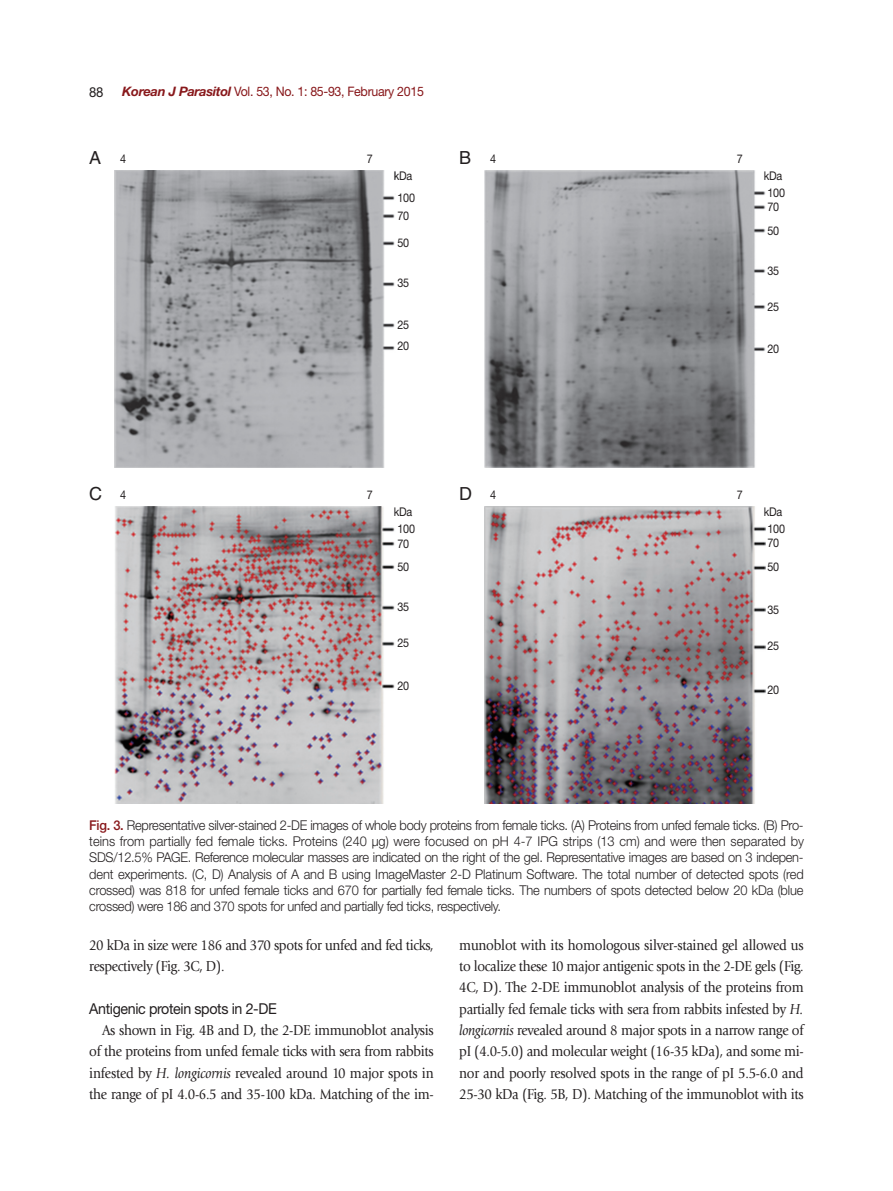
<style>
.page{position:relative;width:893px;height:1191px;background:#fff}
.page>*{position:absolute;margin:0;border:0;box-sizing:border-box;transform-origin:0 0}
.t1{font:18px "Helvetica LT Std";color:#231f20}
.본문{font:15px/21.3px "Giovanni Std";letter-spacing:-.025em;color:#231f20;text-align:justify;scale:.9 1}
.본문_중제목{font:15px "Helvetica Neue LT Std";letter-spacing:-.025em;color:#231f20;scale:.95 1}
.t2{font:13.8px "Helvetica Neue LT Std";color:#231f20;scale:.95 1}
.표_제목__그림_설명{font:300 13.5px/16.2px "Helvetica Neue LT Std";letter-spacing:-.02em;color:#231f20;text-align:justify;scale:.95 1}
.t3{font:13.05px "Helvetica Neue LT Std";letter-spacing:-.025em;color:#88181b;scale:.95 1}
.그림_지문_8pt{font:12px "Helvetica Neue LT Std";letter-spacing:-.025em;color:#231f20;scale:.9 1}
.s1{font-weight:700;font-style:italic}
.s2{font-weight:500;color:#88181b}
.s3{font-style:italic}
</style>
<div class="page">
<img style="left:115px;top:170px;width:280px;height:298px">
<img style="left:115px;top:506px;width:280px;height:298px">
<img style="left:485px;top:170px;width:280px;height:298px">
<img style="left:485px;top:506px;width:280px;height:298px">
<p class="t2" style="left:89px;top:83px;width:17px">88</p>
<p class="t3" style="left:122px;top:84px;width:319px"><span class="s1">Korean J Parasitol</span> Vol. 53, No. 1: 85-93, February 2015</p>
<p class="t1" style="left:89px;top:147px;width:14px">A</p>
<p class="그림_지문_8pt" style="left:120px;top:152px;width:8px">4</p>
<p class="그림_지문_8pt" style="left:367px;top:152px;width:8px">7</p>
<p class="t1" style="left:459px;top:147px;width:14px">B</p>
<p class="그림_지문_8pt" style="left:490px;top:152px;width:8px">4</p>
<p class="그림_지문_8pt" style="left:737px;top:152px;width:8px">7</p>
<p class="그림_지문_8pt" style="left:394px;top:168px;width:22px">kDa</p>
<p class="그림_지문_8pt" style="left:764px;top:168px;width:22px">kDa</p>
<p class="그림_지문_8pt" style="left:398px;top:191px;width:21px">100</p>
<p class="그림_지문_8pt" style="left:398px;top:209px;width:15px">70</p>
<p class="그림_지문_8pt" style="left:767px;top:186px;width:21px">100</p>
<p class="그림_지문_8pt" style="left:767px;top:200px;width:15px">70</p>
<p class="그림_지문_8pt" style="left:767px;top:223px;width:15px">50</p>
<p class="그림_지문_8pt" style="left:398px;top:236px;width:15px">50</p>
<p class="그림_지문_8pt" style="left:767px;top:263px;width:15px">35</p>
<p class="그림_지문_8pt" style="left:398px;top:276px;width:15px">35</p>
<p class="그림_지문_8pt" style="left:767px;top:299px;width:15px">25</p>
<p class="그림_지문_8pt" style="left:398px;top:317px;width:15px">25</p>
<p class="그림_지문_8pt" style="left:398px;top:339px;width:15px">20</p>
<p class="그림_지문_8pt" style="left:767px;top:342px;width:15px">20</p>
<p class="t1" style="left:89px;top:483px;width:14px">C</p>
<p class="그림_지문_8pt" style="left:120px;top:488px;width:8px">4</p>
<p class="그림_지문_8pt" style="left:367px;top:488px;width:8px">7</p>
<p class="t1" style="left:459px;top:483px;width:14px">D</p>
<p class="그림_지문_8pt" style="left:490px;top:488px;width:8px">4</p>
<p class="그림_지문_8pt" style="left:737px;top:488px;width:8px">7</p>
<p class="그림_지문_8pt" style="left:394px;top:504px;width:22px">kDa</p>
<p class="그림_지문_8pt" style="left:764px;top:504px;width:22px">kDa</p>
<p class="그림_지문_8pt" style="left:398px;top:521px;width:21px">100</p>
<p class="그림_지문_8pt" style="left:767px;top:522px;width:21px">100</p>
<p class="그림_지문_8pt" style="left:398px;top:537px;width:15px">70</p>
<p class="그림_지문_8pt" style="left:767px;top:536px;width:15px">70</p>
<p class="그림_지문_8pt" style="left:398px;top:560px;width:15px">50</p>
<p class="그림_지문_8pt" style="left:767px;top:559px;width:15px">50</p>
<p class="그림_지문_8pt" style="left:398px;top:600px;width:15px">35</p>
<p class="그림_지문_8pt" style="left:767px;top:602px;width:15px">35</p>
<p class="그림_지문_8pt" style="left:398px;top:635px;width:15px">25</p>
<p class="그림_지문_8pt" style="left:767px;top:638px;width:15px">25</p>
<p class="그림_지문_8pt" style="left:398px;top:678px;width:15px">20</p>
<p class="그림_지문_8pt" style="left:767px;top:682px;width:15px">20</p>
<p class="표_제목__그림_설명" style="left:89px;top:817px;width:754px"><span class="s2">Fig. 3.</span> Representative silver-stained 2-DE images of whole body proteins from female ticks. (A) Proteins from unfed female ticks. (B) Pro&shy;teins from partially fed female ticks. Proteins (240 μg) were focused on pH 4-7 IPG strips (13 cm) and were then separated by SDS/12.5% PAGE. Reference molecular masses are indicated on the right of the gel. Representative images are based on 3 indepen&shy;dent experiments. (C, D) Analysis of A and B using ImageMaster 2-D Platinum Software. The total number of detected spots (red crossed) was 818 for unfed female ticks and 670 for partially fed female ticks. The numbers of spots detected below 20 kDa (blue crossed) were 186 and 370 spots for unfed and partially fed ticks, respectively.</p>
<p class="본문" style="left:89px;top:934px;width:384px">20 kDa in size were 186 and 370 spots for unfed and fed ticks, respectively (Fig. 3C, D).</p>
<p class="본문_중제목" style="left:89px;top:999px;width:199px">Antigenic protein spots in 2-DE</p>
<p class="본문" style="left:89px;top:1019px;width:384px;text-indent:13px">As shown in Fig. 4B and D, the 2-DE immunoblot analysis of the proteins from unfed female ticks with sera from rabbits infested by <span class="s3">H. longicornis</span> revealed around 10 major spots in the range of pI 4.0-6.5 and 35-100 kDa. Matching of the im-</p>
<p class="본문" style="left:459px;top:934px;width:384px">munoblot with its homologous silver-stained gel allowed us to localize these 10 major antigenic spots in the 2-DE gels (Fig.<br>4C, D). The 2-DE immunoblot analysis of the proteins from partially fed female ticks with sera from rabbits infested by <span class="s3">H. longicornis</span> revealed around 8 major spots in a narrow range of pI (4.0-5.0) and molecular weight (16-35 kDa), and some mi&shy;nor and poorly resolved spots in the range of pI 5.5-6.0 and 25-30 kDa (Fig. 5B, D). Matching of the immunoblot with its</p>
</div>
